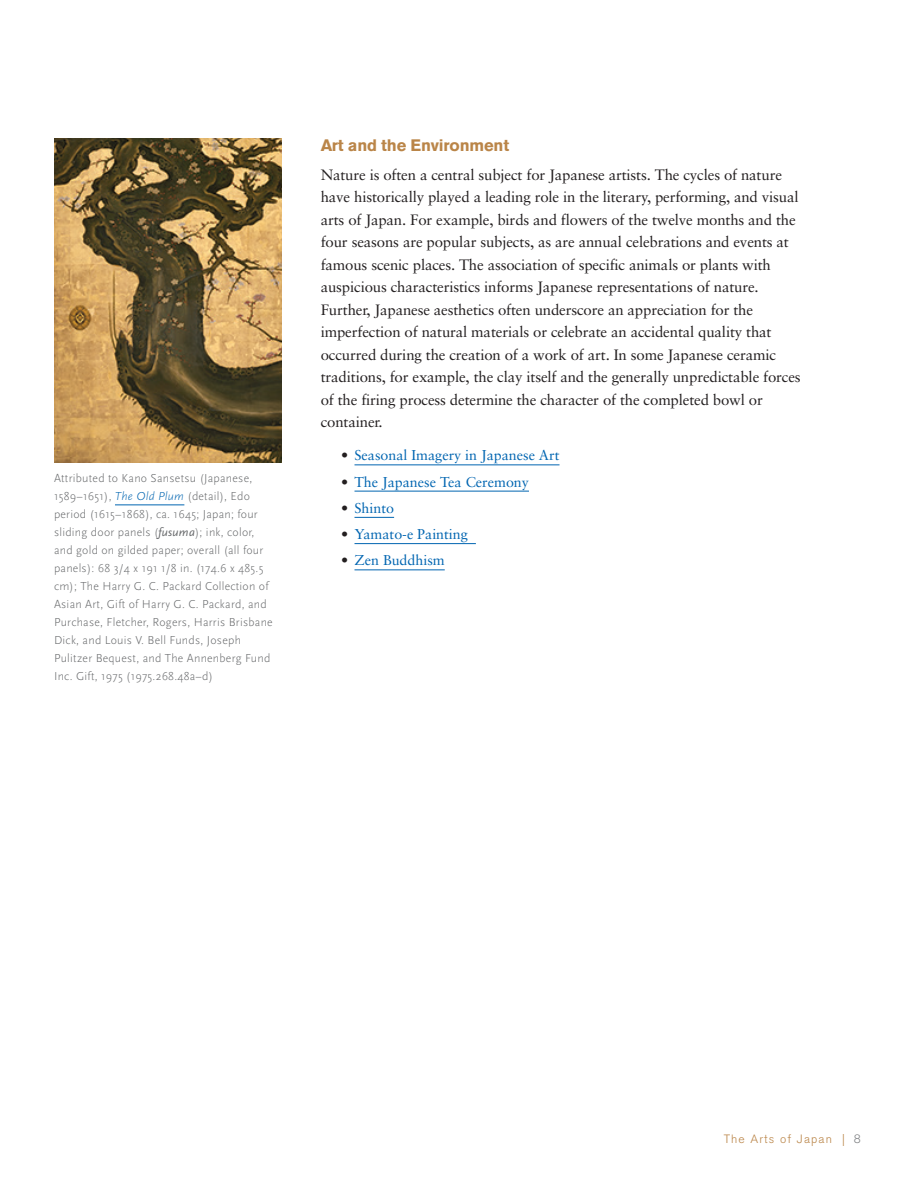
<style>
.page{position:relative;width:918px;height:1188px;background:#fff}
.page>*{position:absolute;margin:0;border:0;box-sizing:border-box;transform-origin:0 0}
.t1{font:700 16.5px "Akzidenz Grotesk BE";letter-spacing:-.01em;color:#ba8548}
.t2{font:15px/22.5px "Sabon";letter-spacing:-.01em;color:#231f20}
.t3{font:14.25px "Sabon";color:#0065b1}
.t4{font:300 12px/18px "Scala Sans";letter-spacing:.02em;color:#656769}
.t5{font:300 12px "Akzidenz Grotesk BE";letter-spacing:.1em;color:#ba8548}
.s1{font-style:italic;color:#0065b1}
.s2{font-weight:400;font-style:italic}
.s3{color:#231f20}
.s4{color:#808285}
</style>
<div class="page">
<hr style="left:355px;top:464px;width:205px;height:1px;background:#0065b1">
<hr style="left:355px;top:491px;width:174px;height:1px;background:#0065b1">
<hr style="left:355px;top:517px;width:39px;height:1px;background:#0065b1">
<hr style="left:355px;top:543px;width:121px;height:1px;background:#0065b1">
<hr style="left:355px;top:569px;width:90px;height:1px;background:#0065b1">
<img style="left:54px;top:138px;width:228px;height:324px">
<hr style="left:115px;top:505px;width:69px;height:1px;background:#0065b1">
<p class="t4" style="left:54px;top:470px;width:220px">Attributed to Kano Sansetsu (Japanese, 1589–1651), <span class="s1">The Old Plum</span> (detail), Edo period (1615–1868), ca. 1645; Japan; four sliding door panels (<span class="s2">fusuma</span>); ink, color, and gold on gilded paper; overall (all four panels): 68 3/4 x 191 1/8 in. (174.6 x 485.5 cm); The Harry G. C. Packard Collection of Asian Art, Gift of Harry G. C. Packard, and Purchase, Fletcher, Rogers, Harris Brisbane Dick, and Louis V. Bell Funds, Joseph Pulitzer Bequest, and The Annenberg Fund Inc. Gift, 1975 (1975.268.48a–d)</p>
<p class="t1" style="left:321px;top:135px;width:190px">Art and the Environment</p>
<p class="t2" style="left:321px;top:163px;width:482px">Nature is often a central subject for Japanese artists. The cycles of nature have historically played a leading role in the literary, performing, and visual arts of Japan. For example, birds and flowers of the twelve months and the four seasons are popular subjects, as are annual celebrations and events at famous scenic places. The association of specific animals or plants with auspicious characteristics informs Japanese representations of nature.<br>Further, Japanese aesthetics often underscore an appreciation for the imperfection of natural materials or celebrate an accidental quality that occurred during the creation of a work of art. In some Japanese ceramic traditions, for example, the clay itself and the generally unpredictable forces of the firing process determine the character of the completed bowl or container.</p>
<p class="t3" style="left:341px;top:447px;width:220px"><span class="s3">•</span> Seasonal Imagery in Japanese Art</p>
<p class="t3" style="left:341px;top:473px;width:189px"><span class="s3">•</span> The Japanese Tea Ceremony</p>
<p class="t3" style="left:341px;top:499px;width:55px"><span class="s3">•</span> Shinto</p>
<p class="t3" style="left:341px;top:526px;width:128px"><span class="s3">•</span> Yamato-e Painting</p>
<p class="t3" style="left:341px;top:552px;width:105px"><span class="s3">•</span> Zen Buddhism</p>
<p class="t5" style="left:724px;top:1132px;width:139px">The Arts of Japan | <span class="s4">8</span></p>
</div>
